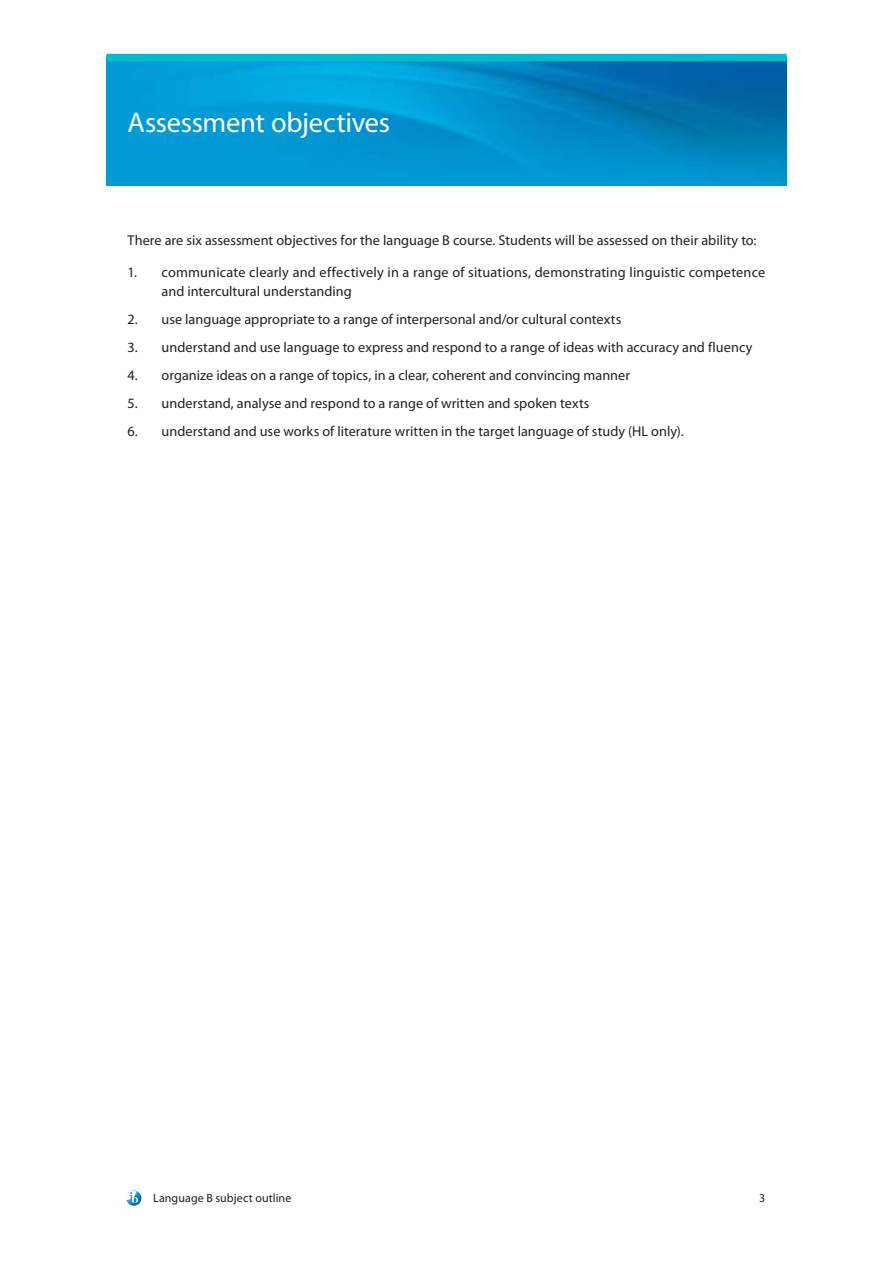
<style>
.page{position:relative;width:893px;height:1263px;background:#fff}
.page>*{position:absolute;margin:0;border:0;box-sizing:border-box;transform-origin:0 0}
.t1{font:28.5px "Myriad Pro";letter-spacing:-.01em;color:#fff}
.t2{font:14.25px/19.5px "Myriad Pro";letter-spacing:.005em;color:#231f20}
.t3{font:12px "Myriad Pro";letter-spacing:.01em;color:#231f20}
</style>
<div class="page">
<svg style="left:126px;top:1190px;width:15px;height:16px"></svg>
<img style="left:106px;top:61px;width:681px;height:124px">
<div style="left:106px;top:54px;width:681px;height:7px;background:#00bad1"></div>
<h1 class="t1" style="left:128px;top:105px;width:264px">Assessment objectives</h1>
<p class="t2" style="left:128px;top:230px;width:630px">There are six assessment objectives for the language B course. Students will be assessed on their ability to:</p>
<p class="t2" style="left:162px;top:262px;width:605px;text-indent:-34px">1. communicate clearly and effectively in a range of situations, demonstrating linguistic competence and intercultural understanding</p>
<p class="t2" style="left:128px;top:310px;width:495px">2. use language appropriate to a range of interpersonal and/or cultural contexts</p>
<p class="t2" style="left:128px;top:338px;width:626px">3. understand and use language to express and respond to a range of ideas with accuracy and fluency</p>
<p class="t2" style="left:128px;top:366px;width:504px">4. organize ideas on a range of topics, in a clear, coherent and convincing manner</p>
<p class="t2" style="left:128px;top:394px;width:464px">5. understand, analyse and respond to a range of written and spoken texts</p>
<p class="t2" style="left:128px;top:422px;width:558px">6. understand and use works of literature written in the target language of study (HL only).</p>
<p class="t3" style="left:153px;top:1190px;width:140px">Language B subject outline</p>
<p class="t3" style="left:759px;top:1190px;width:8px">3</p>
</div>
